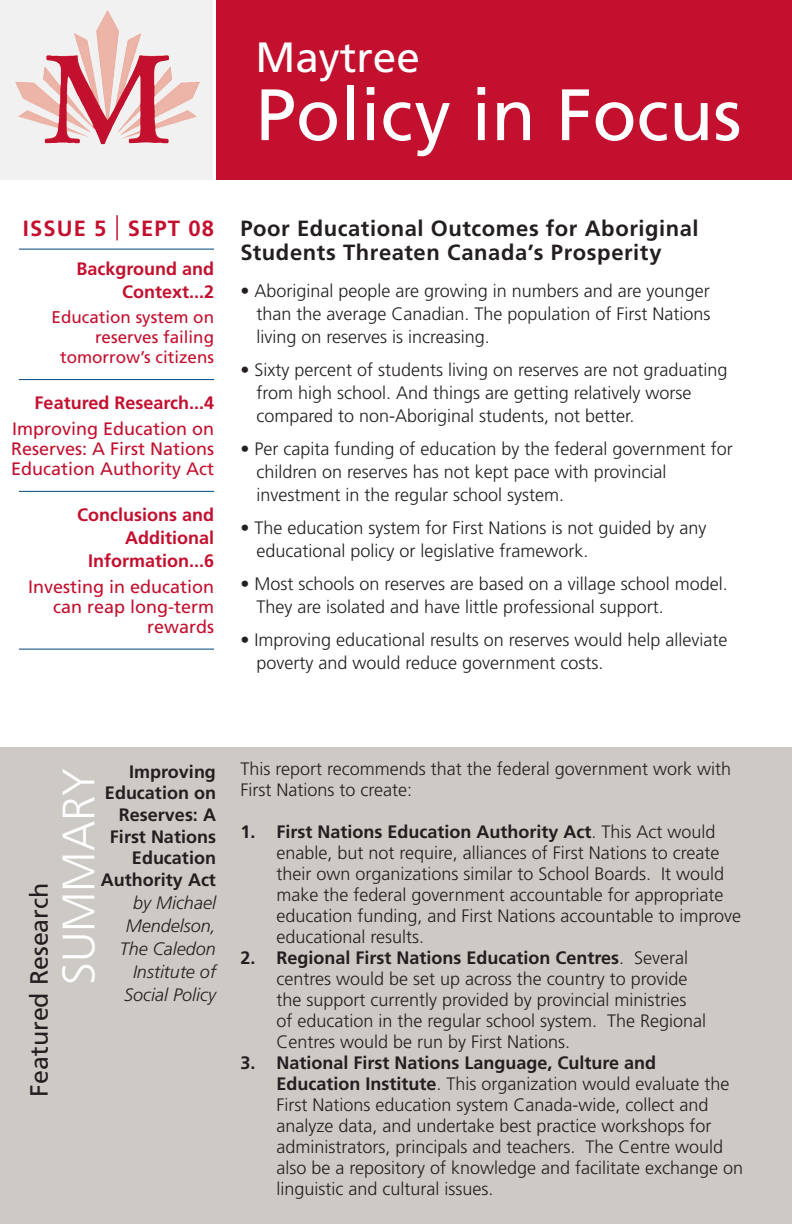
<style>
.page{position:relative;width:792px;height:1224px;background:#fff}
.page>*{position:absolute;margin:0;border:0;box-sizing:border-box;transform-origin:0 0}
.t1{font:72.6px "Frutiger";color:#fff}
.BODY{font:300 45.4px "Frutiger";color:#fff}
.t2{font:42.2px "Frutiger";color:#fff}
.BODY-2{font:25px "Frutiger";color:#231f20}
.Cover_Title{font:700 22px/24px "Frutiger";letter-spacing:.025em;color:#231f20}
.Issue_number___date{font:700 22px "Frutiger";letter-spacing:.05em;color:#c3102f}
.BODY-3{font:300 18px/21px "Frutiger";color:#231f20}
.Content_description{font:18px/20px "Frutiger";color:#c3102f;text-align:justify}
.Content_heading{font:700 18px/23px "Frutiger";color:#c3102f;text-align:right}
.Featured_research_ti{font:700 18px/21.6px "Frutiger";color:#231f20;text-align:right}
.Featured_research_au{font:italic 300 18px/23px "Frutiger";color:#231f20;text-align:right}
.Content_description-2{font:17px/20px "Frutiger";color:#c3102f;text-align:right}
.s1{font-weight:300;font-size:33px}
.s2{font-weight:700}
</style>
<div class="page">
<div style="left:0;top:748px;width:792px;height:476px;background:#cdc9c4"></div>
<hr style="left:19px;top:249px;width:195px;height:1px;background:#00467e">
<hr style="left:19px;top:379px;width:195px;height:1px;background:#00467e">
<hr style="left:19px;top:491px;width:195px;height:1px;background:#00467e">
<hr style="left:19px;top:649px;width:195px;height:1px;background:#00467e">
<div style="left:216px;top:0;width:576px;height:180px;background:#c3102f"></div>
<svg style="left:0;top:0;width:213px;height:180px;fill:#f1f1f1"></svg>
<img style="left:46px;top:10px;width:61px;height:106px">
<p class="Issue_number___date" style="left:23px;top:215px;width:193px">issue 5 <span class="s1">|</span> SEPT 08</p>
<p class="Content_heading" style="left:76px;top:257px;width:139px">Background and<br>Context...2</p>
<p class="Content_description-2" style="left:52px;top:307px;width:164px">Education system on reserves failing tomorrow’s citizens</p>
<p class="Content_heading" style="left:35px;top:391px;width:181px">Featured Research...4</p>
<p class="Content_description" style="left:11px;top:419px;width:205px">Improving Education on Reserves: A First Nations Education Authority Act</p>
<p class="Content_heading" style="left:77px;top:503px;width:138px">Conclusions and<br>Additional<br>Information...6</p>
<p class="Content_description" style="left:28px;top:576px;width:188px;text-align:right">Investing in education can reap long-term rewards</p>
<p class="t2" style="left:256px;top:32px;width:166px">Maytree</p>
<p class="t1" style="left:256px;top:72px;width:488px">Policy in Focus</p>
<p class="Cover_Title" style="left:240px;top:216px;width:460px">Poor Educational Outcomes for Aboriginal<br>Students Threaten Canada’s Prosperity</p>
<p class="BODY-3" style="left:256px;top:279px;width:456px;line-height:23px;text-align:justify;text-indent:-16px">• Aboriginal people are growing in numbers and are younger than the average Canadian. The population of First Nations living on reserves is increasing.</p>
<p class="BODY-3" style="left:256px;top:358px;width:473px;line-height:23px;text-indent:-16px">• Sixty percent of students living on reserves are not graduating from high school. And things are getting relatively worse compared to non-Aboriginal students, not better.</p>
<p class="BODY-3" style="left:256px;top:437px;width:478px;line-height:23px;text-indent:-16px">• Per capita funding of education by the federal government for children on reserves has not kept pace with provincial investment in the regular school system.</p>
<p class="BODY-3" style="left:256px;top:516px;width:452px;line-height:23px;text-indent:-16px">• The education system for First Nations is not guided by any educational policy or legislative framework.</p>
<p class="BODY-3" style="left:256px;top:572px;width:473px;line-height:23px;text-indent:-16px">• Most schools on reserves are based on a village school model.<br>They are isolated and have little professional support.</p>
<p class="BODY-3" style="left:256px;top:628px;width:473px;line-height:23px;text-indent:-16px">• Improving educational results on reserves would help alleviate poverty and would reduce government costs.</p>
<p class="BODY-2" style="left:24px;top:1096px;width:215px;rotate:-90deg">Featured Research</p>
<p class="Featured_research_ti" style="left:101px;top:761px;width:117px">Improving<br>Education on<br>Reserves: A<br>First Nations<br>Education<br>Authority Act</p>
<p class="Featured_research_au" style="left:120px;top:891px;width:98px">by Michael<br>Mendelson,<br>The Caledon<br>Institute of<br>Social Policy</p>
<p class="BODY" style="left:53px;top:985px;width:218px;rotate:-90deg">SUMMARY</p>
<p class="BODY-3" style="left:240px;top:758px;width:492px">This report recommends that the federal government work with<br>First Nations to create:</p>
<p class="BODY-3" style="left:276px;top:821px;width:466px;text-indent:-36px"><span class="s2">1. First Nations Education Authority Act</span>. This Act would enable, but not require, alliances of First Nations to create their own organizations similar to School Boards. It would make the federal government accountable for appropriate education funding, and First Nations accountable to improve educational results.</p>
<p class="BODY-3" style="left:276px;top:947px;width:431px;text-indent:-36px"><span class="s2">2. Regional First Nations Education Centres</span>. Several centres would be set up across the country to provide the support currently provided by provincial ministries of education in the regular school system. The Regional Centres would be run by First Nations.</p>
<p class="BODY-3" style="left:276px;top:1052px;width:468px;text-indent:-36px"><span class="s2">3. National First Nations Language, Culture and Education Institute</span>. This organization would evaluate the First Nations education system Canada-wide, collect and analyze data, and undertake best practice workshops for administrators, principals and teachers. The Centre would also be a repository of knowledge and facilitate exchange on linguistic and cultural issues.</p>
</div>
